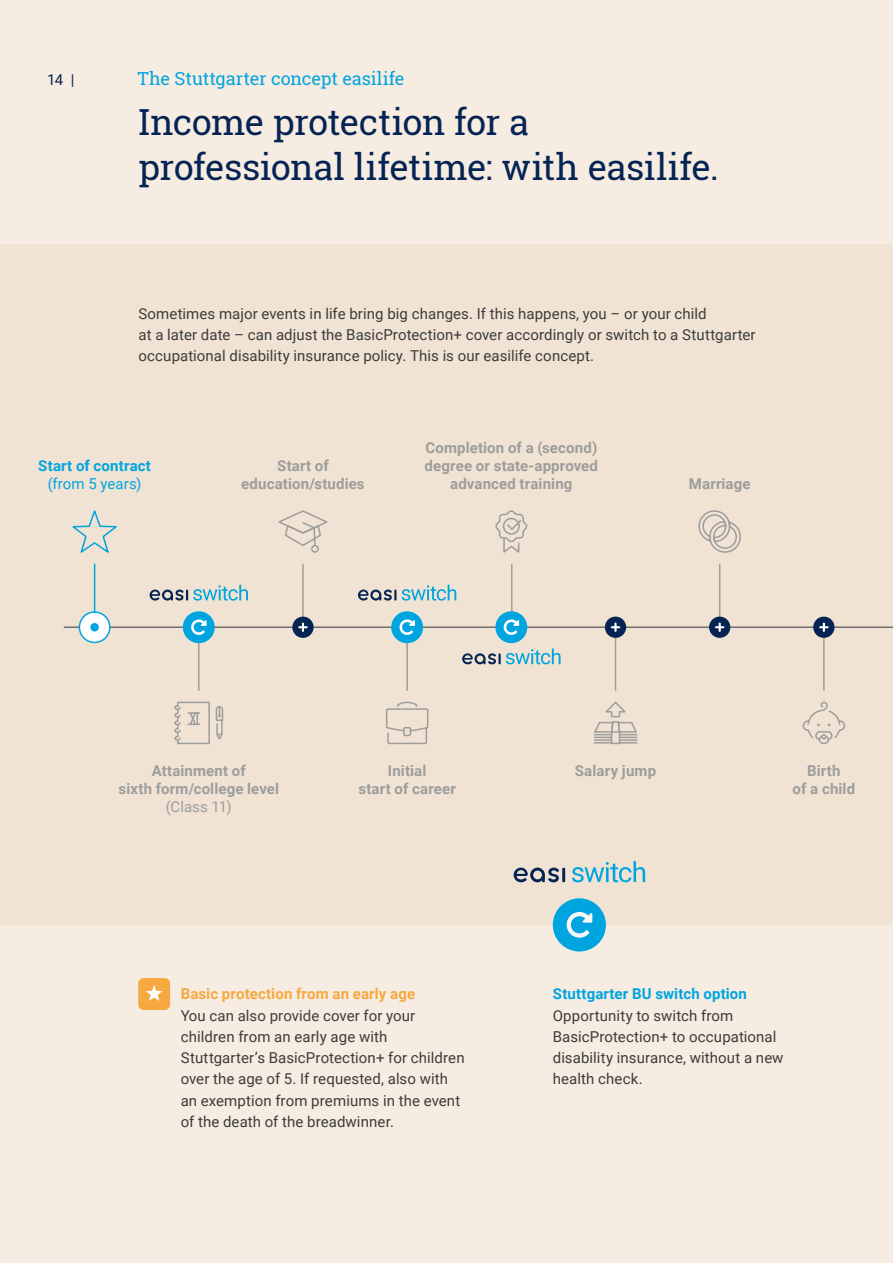
<style>
.page{position:relative;width:893px;height:1263px;background:#f6ece1}
.page>*{position:absolute;margin:0;border:0;box-sizing:border-box;transform-origin:0 0}
.t1{font:36px/45px "Roboto Slab";letter-spacing:-.015em;color:#052453}
.t2{font:18px "Roboto Slab";letter-spacing:-.005em;color:#00a5df}
.t3{font:15px/21.3px "Roboto";letter-spacing:.005em;color:#3c3c3b}
.t4{font:700 15px/18px "Roboto";letter-spacing:.01em;color:#9d9d9c;text-align:center}
.t5{font:700 15px "Roboto";letter-spacing:.01em;color:#00a5df}
.t6{font:700 15px "Roboto";letter-spacing:.01em;color:#f7a941}
.t7{font:15px "Roboto";letter-spacing:.005em;color:#00a5df}
.t8{font:15px "Roboto";color:#9d9d9c}
.t9{font:15px "Roboto";color:#052453}
</style>
<div class="page">
<div style="left:0;top:244px;width:893px;height:681px;background:#f0e3d3"></div>
<hr style="left:64px;top:626px;width:829px;height:2px;background:#706f6f">
<hr style="left:511px;top:564px;width:2px;height:63px;background:#9d9d9c">
<hr style="left:302px;top:564px;width:2px;height:63px;background:#9d9d9c">
<hr style="left:615px;top:627px;width:1px;height:63px;background:#9d9d9c">
<hr style="left:94px;top:564px;width:1px;height:63px;background:#00a5df">
<hr style="left:198px;top:627px;width:2px;height:63px;background:#9d9d9c">
<hr style="left:719px;top:564px;width:1px;height:63px;background:#9d9d9c">
<hr style="left:406px;top:627px;width:2px;height:63px;background:#9d9d9c">
<hr style="left:823px;top:627px;width:2px;height:63px;background:#9d9d9c">
<div style="left:553px;top:898px;width:53px;height:53px;background:#00a5df;border-radius:50%"></div>
<svg style="left:567px;top:912px;width:25px;height:26px"></svg>
<svg style="left:278px;top:510px;width:50px;height:37px"></svg>
<div style="left:311px;top:545px;width:8px;height:8px;border:2px solid #9d9d9c;border-radius:50%"></div>
<svg style="left:594px;top:701px;width:44px;height:44px"></svg>
<svg style="left:698px;top:510px;width:43px;height:58px"></svg>
<div style="left:813px;top:617px;width:21px;height:21px;background:#052453;border-radius:50%"></div>
<svg style="left:819px;top:622px;width:9px;height:10px"></svg>
<svg style="left:462px;top:648px;width:99px;height:16px"></svg>
<svg style="left:514px;top:867px;width:51px;height:15px"></svg>
<svg style="left:572px;top:861px;width:73px;height:21px"></svg>
<svg style="left:358px;top:585px;width:98px;height:16px"></svg>
<svg style="left:150px;top:585px;width:98px;height:16px"></svg>
<div style="left:138px;top:978px;width:32px;height:32px;background:#f7a941;border-radius:5px"></div>
<svg style="left:146px;top:985px;width:17px;height:16px"></svg>
<svg style="left:495px;top:510px;width:33px;height:43px"></svg>
<svg style="left:802px;top:701px;width:44px;height:44px"></svg>
<svg style="left:386px;top:701px;width:43px;height:44px"></svg>
<svg style="left:174px;top:701px;width:50px;height:44px"></svg>
<div style="left:709px;top:617px;width:21px;height:21px;background:#052453;border-radius:50%"></div>
<svg style="left:715px;top:622px;width:9px;height:10px"></svg>
<div style="left:79px;top:612px;width:31px;height:30px;background:#fff;border-radius:50%"></div>
<div style="left:79px;top:611px;width:32px;height:32px;border:2px solid #00a5df;border-radius:50%"></div>
<div style="left:90px;top:623px;width:9px;height:8px;background:#00a5df;border-radius:50%"></div>
<div style="left:183px;top:611px;width:32px;height:32px;background:#00a5df;border-radius:50%"></div>
<svg style="left:191px;top:619px;width:16px;height:16px"></svg>
<div style="left:292px;top:617px;width:22px;height:21px;background:#052453;border-radius:50%"></div>
<svg style="left:298px;top:622px;width:10px;height:10px"></svg>
<div style="left:391px;top:611px;width:32px;height:32px;background:#00a5df;border-radius:50%"></div>
<svg style="left:399px;top:619px;width:16px;height:16px"></svg>
<div style="left:495px;top:611px;width:32px;height:32px;background:#00a5df;border-radius:50%"></div>
<svg style="left:504px;top:619px;width:15px;height:16px"></svg>
<div style="left:605px;top:617px;width:21px;height:21px;background:#052453;border-radius:50%"></div>
<svg style="left:611px;top:622px;width:9px;height:10px"></svg>
<svg style="left:72px;top:510px;width:45px;height:43px"></svg>
<p class="t9" style="left:47px;top:69px;width:29px">14 |</p>
<p class="t2" style="left:138px;top:66px;width:269px">The Stuttgarter concept easilife</p>
<h1 class="t1" style="left:138px;top:99px;width:582px">Income protection for a professional lifetime: with easilife.</h1>
<p class="t3" style="left:138px;top:302px;width:619px">Sometimes major events in life bring big changes. If this happens, you – or your child<br>at a later date – can adjust the BasicProtection+ cover accordingly or switch to a Stuttgarter occupational disability insurance policy. This is our easilife concept.</p>
<p class="t5" style="left:38px;top:455px;width:114px">Start of contract</p>
<p class="t7" style="left:48px;top:473px;width:95px">(from 5 years)</p>
<p class="t4" style="left:241px;top:456px;width:125px">Start of education/studies</p>
<p class="t4" style="left:425px;top:438px;width:175px">Completion of a (second) degree or state-approved advanced training</p>
<p class="t4" style="left:689px;top:474px;width:63px">Marriage</p>
<p class="t4" style="left:119px;top:761px;width:162px">Attainment of<br>sixth form/college level</p>
<p class="t8" style="left:166px;top:796px;width:67px">(Class 11)</p>
<p class="t4" style="left:358px;top:761px;width:99px">Initial<br>start of career</p>
<p class="t4" style="left:575px;top:761px;width:83px">Salary jump</p>
<p class="t4" style="left:793px;top:761px;width:64px">Birth<br>of a child</p>
<p class="t6" style="left:181px;top:983px;width:236px">Basic protection from an early age</p>
<p class="t3" style="left:181px;top:1004px;width:285px">You can also provide cover for your children from an early age with Stuttgarter’s BasicProtection+ for children over the age of 5. If requested, also with an exemption from premiums in the event of the death of the breadwinner.</p>
<p class="t5" style="left:553px;top:983px;width:196px">Stuttgarter BU switch option</p>
<p class="t3" style="left:553px;top:1004px;width:232px">Opportunity to switch from<br>BasicProtection+ to occupational disability insurance, without a new health check.</p>
</div>
